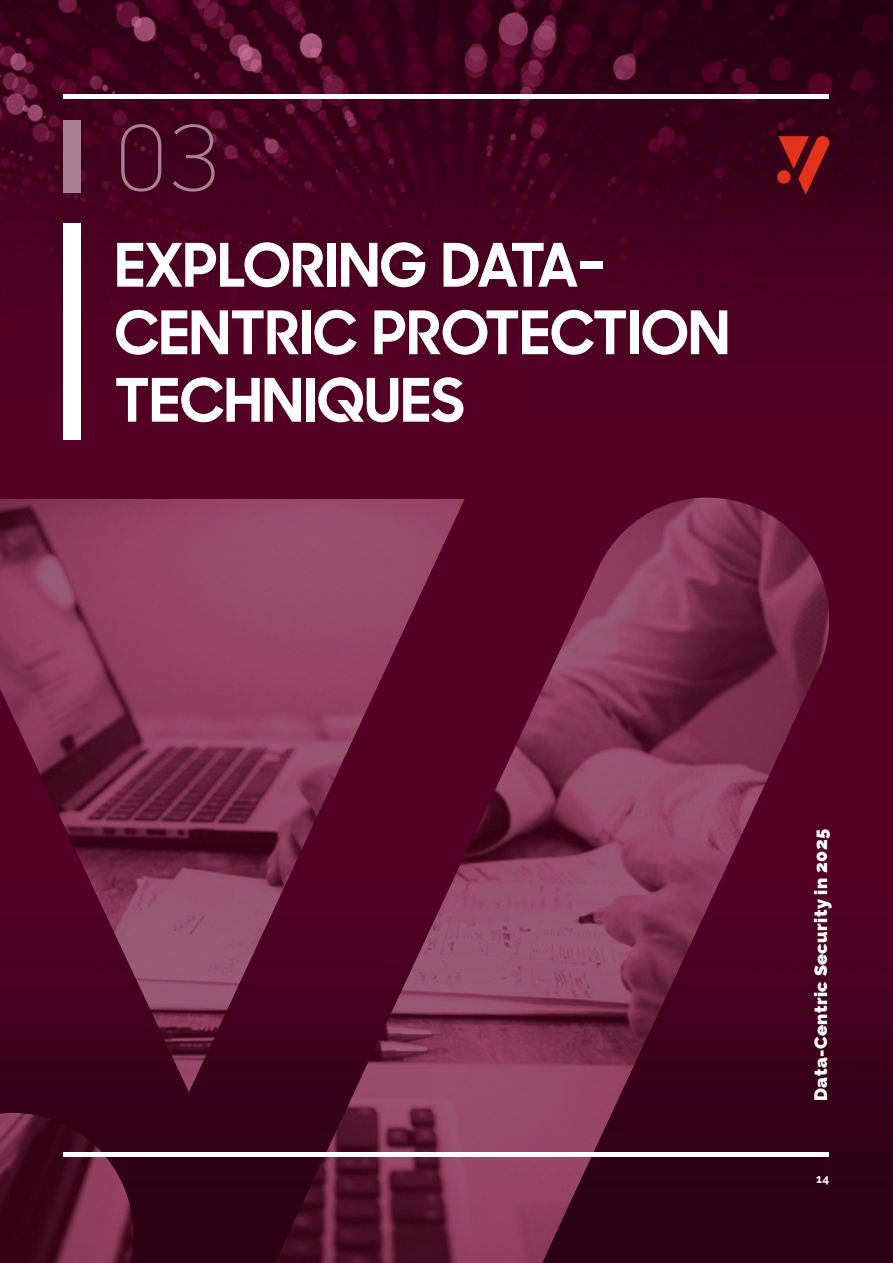
<style>
.page{position:relative;width:893px;height:1263px;background:#fff}
.page>*{position:absolute;margin:0;border:0;box-sizing:border-box;transform-origin:0 0}
.t1{font:300 90px "Sharp Sans No 1";color:#aa8091}
.t2{font:700 60px/67.5px "Sharp Sans No 1";color:#fff}
.t3{font:900 18px "Raleway";letter-spacing:.025em;color:#fff}
.t4{font:700 12px "Raleway";color:#fff}
</style>
<div class="page">
<img style="left:0;top:0;width:893px;height:1263px">
<div style="left:64px;top:121px;width:17px;height:72px;background:#aa8091"></div>
<div style="left:64px;top:224px;width:17px;height:216px;background:#fff"></div>
<img style="left:0;top:497px;width:829px;height:766px">
<div style="left:64px;top:1152px;width:765px;height:5px;background:#fff"></div>
<hr style="left:64px;top:94px;width:765px;height:4px;background:#fff">
<svg style="left:777px;top:136px;width:52px;height:59px"></svg>
<h1 class="t1" style="left:115px;top:94px;width:107px">03</h1>
<p class="t2" style="left:115px;top:228px;width:616px">EXPLORING DATA-<br>CENTRIC PROTECTION<br>TECHNIQUES</p>
<p class="t3" style="left:807px;top:1101px;width:273px;rotate:-90deg">Data-Centric Security in 2025</p>
<p class="t4" style="left:816px;top:1169px;width:15px">14</p>
</div>
